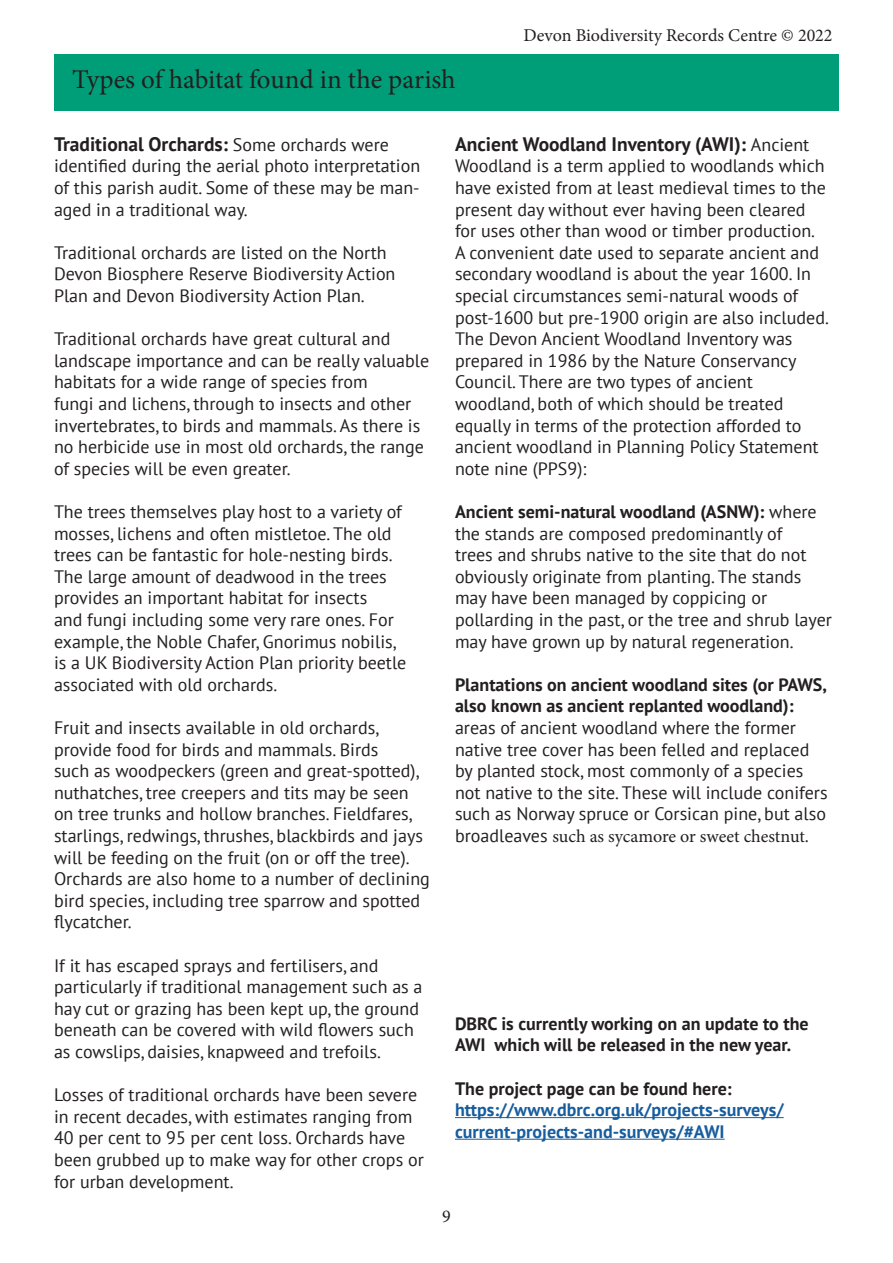
<style>
.page{position:relative;width:893px;height:1263px;background:#fff}
.page>*{position:absolute;margin:0;border:0;box-sizing:border-box;transform-origin:0 0}
.t1{font:27px "Minion Pro";letter-spacing:-.005em;color:#231f20}
.t2{font:700 19.5px "PT Sans";color:#231f20}
.t3{font:18px/21.6px "PT Sans";color:#231f20}
.t4{font:700 18px/21.6px "PT Sans";color:#231f20}
.t5{font:700 18px/21.6px "PT Sans";color:#175d9e}
.t6{font:18px "Minion Pro";color:#231f20}
.s1{font-weight:400;font-size:18px}
.s2{font-weight:700}
.s3{font-family:"Minion Pro"}
</style>
<div class="page">
<div style="left:54px;top:54px;width:785px;height:57px;background:#009e78"></div>
<hr style="left:455px;top:1117px;width:329px;height:1px;background:#175d9e">
<hr style="left:455px;top:1139px;width:270px;height:1px;background:#175d9e">
<p class="t1" style="left:72px;top:61px;width:385px">Types of habitat found in the parish</p>
<p class="t6" style="left:523px;top:23px;width:311px">Devon Biodiversity Records Centre © 2022</p>
<p class="t2" style="left:54px;top:131px;width:337px">Traditional Orchards: <span class="s1">Some orchards were</span></p>
<p class="t3" style="left:54px;top:155px;width:368px;text-align:justify">identified during the aerial photo interpretation of this parish audit. Some of these may be man&shy;aged in a traditional way.</p>
<p class="t3" style="left:54px;top:241px;width:343px">Traditional orchards are listed on the North<br>Devon Biosphere Reserve Biodiversity Action<br>Plan and Devon Biodiversity Action Plan.</p>
<p class="t3" style="left:54px;top:328px;width:377px">Traditional orchards have great cultural and landscape importance and can be really valuable habitats for a wide range of species from<br>fungi and lichens, through to insects and other invertebrates, to birds and mammals. As there is no herbicide use in most old orchards, the range of species will be even greater.</p>
<p class="t3" style="left:54px;top:500px;width:354px">The trees themselves play host to a variety of mosses, lichens and often mistletoe. The old trees can be fantastic for hole-nesting birds.<br>The large amount of deadwood in the trees provides an important habitat for insects<br>and fungi including some very rare ones. For example, the Noble Chafer, Gnorimus nobilis, is a UK Biodiversity Action Plan priority beetle associated with old orchards.</p>
<p class="t3" style="left:54px;top:716px;width:377px">Fruit and insects available in old orchards, provide food for birds and mammals. Birds<br>such as woodpeckers (green and great-spotted), nuthatches, tree creepers and tits may be seen on tree trunks and hollow branches. Fieldfares, starlings, redwings, thrushes, blackbirds and jays will be feeding on the fruit (on or off the tree).<br>Orchards are also home to a number of declining bird species, including tree sparrow and spotted flycatcher.</p>
<p class="t3" style="left:54px;top:954px;width:370px">If it has escaped sprays and fertilisers, and particularly if traditional management such as a hay cut or grazing has been kept up, the ground</p>
<p class="t3" style="left:54px;top:1019px;width:361px">beneath can be covered with wild flowers such as cowslips, daisies, knapweed and trefoils.</p>
<p class="t3" style="left:54px;top:1084px;width:371px">Losses of traditional orchards have been severe in recent decades, with estimates ranging from 40 per cent to 95 per cent loss. Orchards have been grubbed up to make way for other crops or for urban development.</p>
<p class="t2" style="left:455px;top:131px;width:356px">Ancient Woodland Inventory (AWI): <span class="s1">Ancient</span></p>
<p class="t3" style="left:455px;top:155px;width:375px">Woodland is a term applied to woodlands which have existed from at least medieval times to the present day without ever having been cleared for uses other than wood or timber production.<br>A convenient date used to separate ancient and secondary woodland is about the year 1600. In special circumstances semi-natural woods of post-1600 but pre-1900 origin are also included.<br>The Devon Ancient Woodland Inventory was prepared in 1986 by the Nature Conservancy Council. There are two types of ancient woodland, both of which should be treated equally in terms of the protection afforded to ancient woodland in Planning Policy Statement note nine (PPS9):</p>
<p class="t3" style="left:455px;top:500px;width:378px"><span class="s2">Ancient semi-natural woodland (ASNW):</span> where the stands are composed predominantly of<br>trees and shrubs native to the site that do not obviously originate from planting. The stands may have been managed by coppicing or pollarding in the past, or the tree and shrub layer may have grown up by natural regeneration.</p>
<p class="t3" style="left:455px;top:673px;width:374px"><span class="s2">Plantations on ancient woodland sites (or PAWS, also known as ancient replanted woodland): </span>areas of ancient woodland where the former native tree cover has been felled and replaced by planted stock, most commonly of a species not native to the site. These will include conifers such as Norway spruce or Corsican pine, but also broadleaves <span class="s3">such as sycamore or sweet chestnut.</span></p>
<p class="t4" style="left:455px;top:1012px;width:355px">DBRC is currently working on an update to the<br>AWI which will be released in the new year.</p>
<p class="t4" style="left:455px;top:1077px;width:278px">The project page can be found here:</p>
<p class="t5" style="left:455px;top:1099px;width:330px">https://www.dbrc.org.uk/projects-surveys/ current-projects-and-surveys/#AWI</p>
<p class="t6" style="left:442px;top:1204px;width:10px">9</p>
</div>
